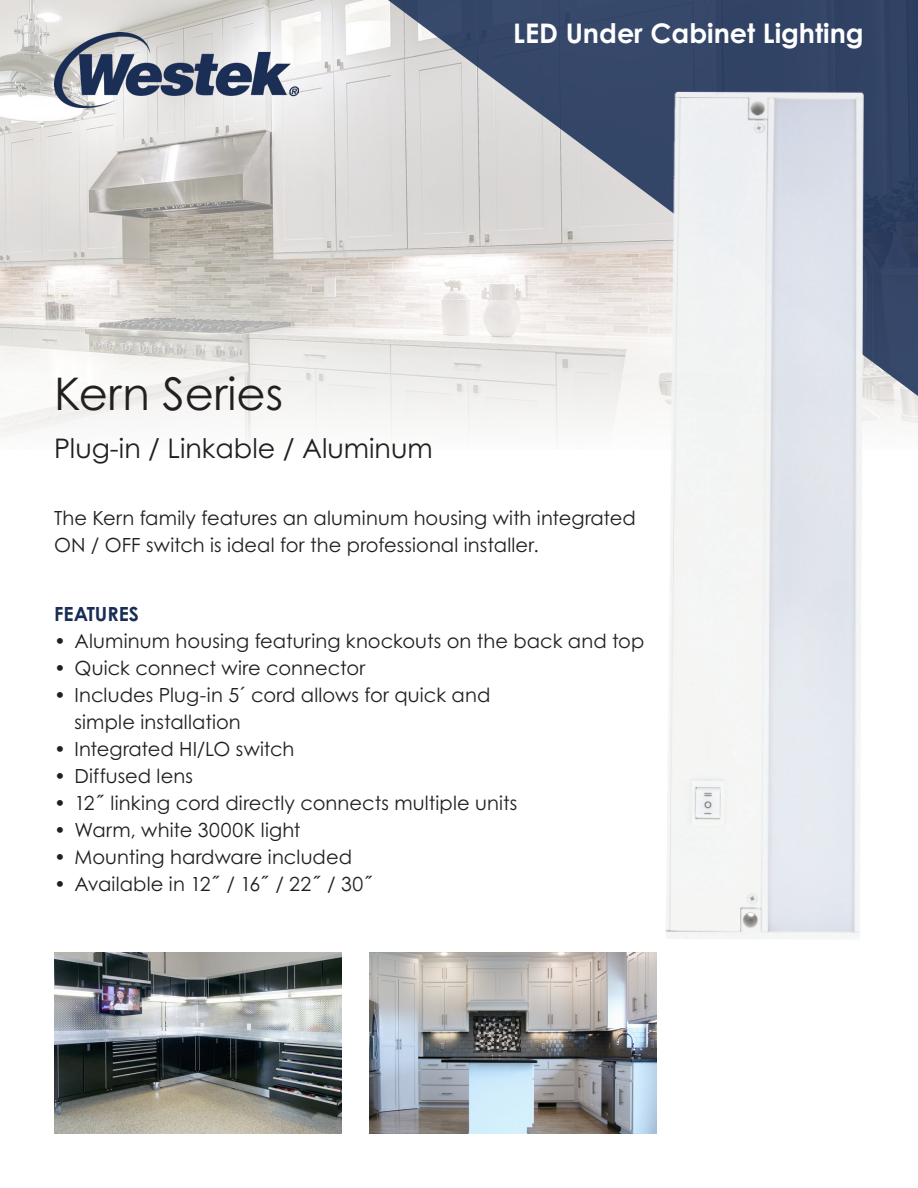
<style>
.page{position:relative;width:918px;height:1188px;background:#fff}
.page>*{position:absolute;margin:0;border:0;box-sizing:border-box;transform-origin:0 0}
.FP_-_Header{font:45px "Century Gothic";color:#231f20}
.FP_-_Subhead{font:27px "Century Gothic";color:#231f20}
.t1{font:700 27px "Century Gothic Pro";color:#fff}
.FP_-_Intro_Paragraph{font:19.5px/27px "Century Gothic";letter-spacing:.005em;color:#231f20}
.FP_-_Bullet_Header{font:700 19.5px "Century Gothic Pro";color:#192e56}
</style>
<div class="page">
<img style="left:0;top:0;width:918px;height:444px">
<svg style="left:370px;top:0;width:548px;height:406px;background:#9aa0ad"></svg>
<img style="left:54px;top:33px;width:244px;height:75px">
<img style="left:369px;top:952px;width:288px;height:182px">
<img style="left:54px;top:952px;width:287px;height:182px">
<img style="left:653px;top:84px;width:211px;height:855px">
<p class="t1" style="left:513px;top:16px;width:352px">LED Under Cabinet Lighting</p>
<p class="FP_-_Header" style="left:54px;top:367px;width:231px">Kern Series</p>
<p class="FP_-_Subhead" style="left:54px;top:432px;width:380px">Plug-in / Linkable / Aluminum</p>
<p class="FP_-_Intro_Paragraph" style="left:54px;top:504px;width:583px">The Kern family features an aluminum housing with integrated<br>ON / OFF switch is ideal for the professional installer.</p>
<p class="FP_-_Bullet_Header" style="left:54px;top:602px;width:86px">FEATURES</p>
<p class="FP_-_Intro_Paragraph" style="left:54px;top:628px;width:592px">• Aluminum housing featuring knockouts on the back and top</p>
<p class="FP_-_Intro_Paragraph" style="left:54px;top:655px;width:313px">• Quick connect wire connector</p>
<p class="FP_-_Intro_Paragraph" style="left:74px;top:682px;width:417px;text-indent:-20px">• Includes Plug-in 5´ cord allows for quick and simple installation</p>
<p class="FP_-_Intro_Paragraph" style="left:54px;top:736px;width:242px">• Integrated HI/LO switch</p>
<p class="FP_-_Intro_Paragraph" style="left:54px;top:763px;width:140px">• Diffused lens</p>
<p class="FP_-_Intro_Paragraph" style="left:54px;top:790px;width:465px">• 12˝ linking cord directly connects multiple units</p>
<p class="FP_-_Intro_Paragraph" style="left:54px;top:817px;width:248px">• Warm, white 3000K light</p>
<p class="FP_-_Intro_Paragraph" style="left:54px;top:844px;width:299px">• Mounting hardware included</p>
<p class="FP_-_Intro_Paragraph" style="left:54px;top:871px;width:321px">• Available in 12˝ / 16˝ / 22˝ / 30˝</p>
</div>
